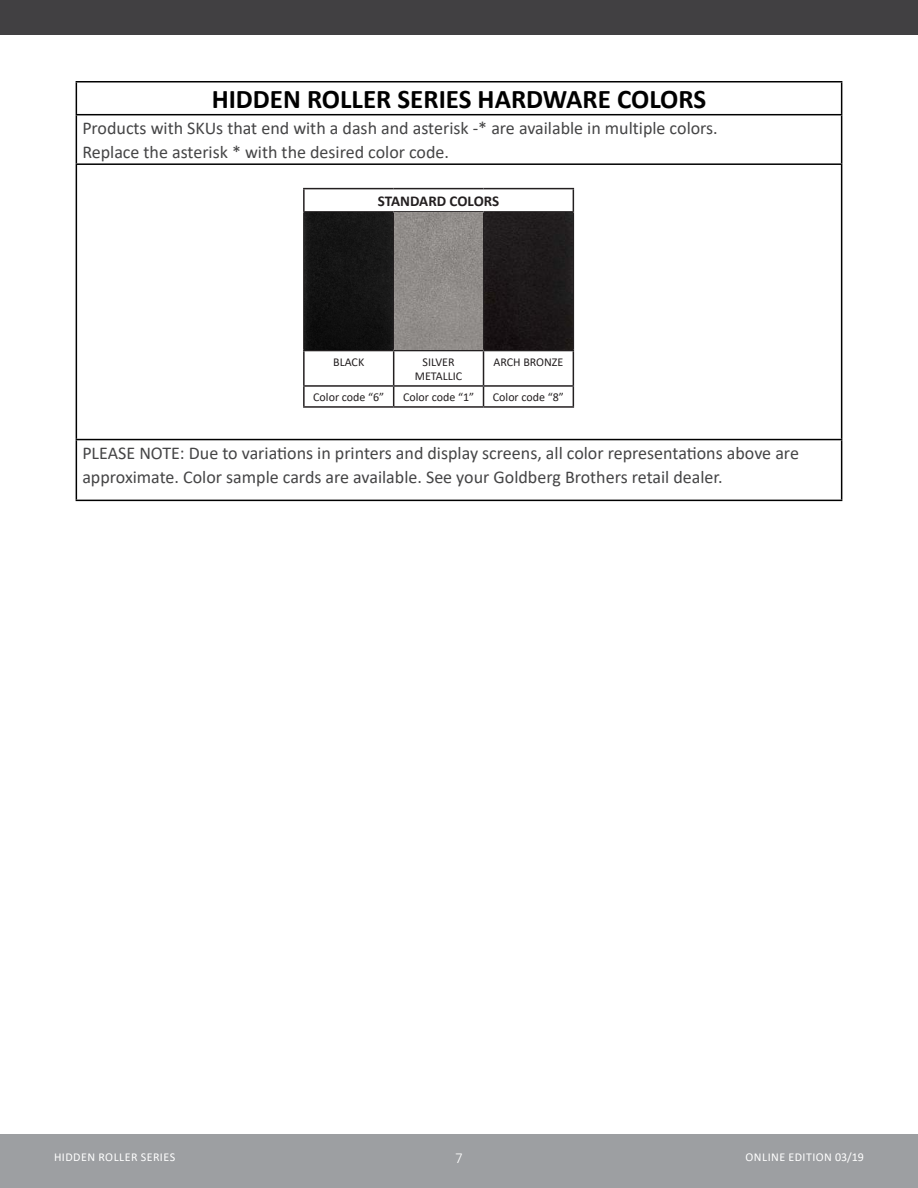
<style>
.page{position:relative;width:918px;height:1188px;background:#fff}
.page>*{position:absolute;margin:0;border:0;box-sizing:border-box;transform-origin:0 0}
.t1{font:700 27px "Calibri";color:#000}
.t2{font:18px/24px "Calibri";color:#454546}
.t3{font:700 15px "Calibri";letter-spacing:-.005em;color:#231f20}
.t4{font:300 15px "Calibri";color:#fff}
.t5{font:12px/14.4px "Calibri";color:#231f20;text-align:center}
.t6{font:12px "Calibri";letter-spacing:.04em;color:#fff}
</style>
<div class="page">
<div style="left:0;top:1134px;width:918px;height:54px;background:#9d9fa2"></div>
<hr style="left:76px;top:81px;width:766px;height:1px;background:#000">
<hr style="left:76px;top:82px;width:1px;height:32px;background:#000">
<hr style="left:841px;top:82px;width:1px;height:32px;background:#000">
<hr style="left:76px;top:114px;width:766px;height:1px;background:#000">
<hr style="left:76px;top:115px;width:1px;height:48px;background:#000">
<hr style="left:841px;top:115px;width:1px;height:48px;background:#000">
<hr style="left:76px;top:163px;width:766px;height:2px;background:#000">
<hr style="left:76px;top:165px;width:1px;height:274px;background:#000">
<hr style="left:841px;top:165px;width:1px;height:274px;background:#000">
<hr style="left:76px;top:439px;width:766px;height:1px;background:#000">
<hr style="left:76px;top:440px;width:1px;height:60px;background:#000">
<hr style="left:841px;top:440px;width:1px;height:60px;background:#000">
<hr style="left:76px;top:500px;width:766px;height:1px;background:#000">
<hr style="left:303px;top:188px;width:91px;height:1px;background:#231f20">
<hr style="left:303px;top:189px;width:2px;height:22px;background:#231f20">
<hr style="left:394px;top:188px;width:90px;height:1px;background:#231f20">
<hr style="left:484px;top:188px;width:90px;height:1px;background:#231f20">
<svg style="left:573px;top:189px;width:1px;height:22px"></svg>
<hr style="left:303px;top:211px;width:91px;height:2px;background:#231f20">
<hr style="left:303px;top:213px;width:2px;height:137px;background:#231f20">
<hr style="left:394px;top:211px;width:90px;height:2px;background:#231f20">
<hr style="left:484px;top:211px;width:90px;height:2px;background:#231f20">
<hr style="left:573px;top:213px;width:1px;height:137px;background:#231f20">
<hr style="left:303px;top:350px;width:91px;height:1px;background:#231f20">
<hr style="left:303px;top:351px;width:2px;height:34px;background:#231f20">
<hr style="left:394px;top:350px;width:90px;height:1px;background:#231f20">
<hr style="left:393px;top:351px;width:1px;height:34px;background:#231f20">
<hr style="left:484px;top:350px;width:90px;height:1px;background:#231f20">
<hr style="left:483px;top:351px;width:1px;height:34px;background:#231f20">
<hr style="left:573px;top:351px;width:1px;height:34px;background:#231f20">
<hr style="left:303px;top:385px;width:91px;height:2px;background:#231f20">
<svg style="left:303px;top:387px;width:2px;height:19px"></svg>
<hr style="left:394px;top:385px;width:90px;height:2px;background:#231f20">
<svg style="left:393px;top:387px;width:1px;height:19px"></svg>
<hr style="left:484px;top:385px;width:90px;height:2px;background:#231f20">
<svg style="left:483px;top:387px;width:1px;height:19px"></svg>
<svg style="left:573px;top:387px;width:1px;height:19px"></svg>
<hr style="left:303px;top:406px;width:91px;height:2px;background:#231f20">
<hr style="left:394px;top:406px;width:90px;height:2px;background:#231f20">
<hr style="left:484px;top:406px;width:90px;height:2px;background:#231f20">
<img style="left:305px;top:213px;width:268px;height:137px">
<div style="left:0;top:0;width:918px;height:35px;background:#414042"></div>
<h1 class="t1" style="left:212px;top:83px;width:496px">HIDDEN ROLLER SERIES HARDWARE COLORS</h1>
<p class="t2" style="left:82px;top:116px;width:637px">Products with SKUs that end with a dash and asterisk -* are available in multiple colors.<br>Replace the asterisk * with the desired color code.</p>
<p class="t3" style="left:378px;top:192px;width:123px">STANDARD COLORS</p>
<p class="t5" style="left:333px;top:355px;width:33px">BLACK</p>
<p class="t5" style="left:415px;top:355px;width:49px">SILVER<br>METALLIC</p>
<p class="t5" style="left:493px;top:355px;width:72px">ARCH BRONZE</p>
<p class="t5" style="left:313px;top:389px;width:73px">Color code “6”</p>
<p class="t5" style="left:403px;top:389px;width:73px">Color code “1”</p>
<p class="t5" style="left:493px;top:389px;width:73px">Color code “8”</p>
<p class="t2" style="left:82px;top:441px;width:718px">PLEASE NOTE: Due to variations in printers and display screens, all color representations above are approximate. Color sample cards are available. See your Goldberg Brothers retail dealer.</p>
<p class="t6" style="left:54px;top:1152px;width:123px">HIDDEN ROLLER SERIES</p>
<p class="t6" style="left:746px;top:1153px;width:120px">ONLINE EDITION 03/19</p>
<p class="t4" style="left:455px;top:1154px;width:9px">7</p>
</div>
